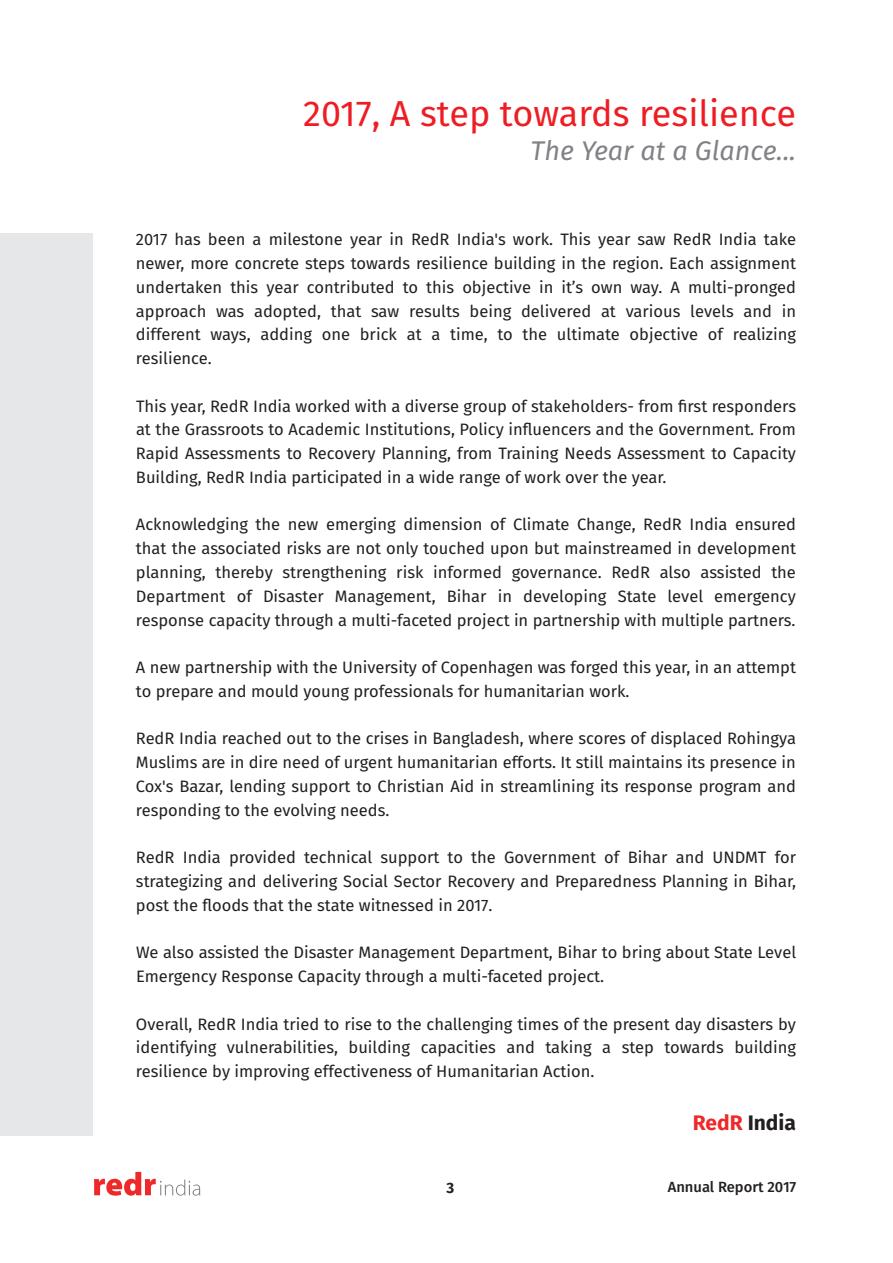
<style>
.page{position:relative;width:893px;height:1263px;background:#fff}
.page>*{position:absolute;margin:0;border:0;box-sizing:border-box;transform-origin:0 0}
.t1{font:36px "Fira Sans";color:#ee1d23}
.t2{font:italic 27px "Fira Sans";color:#808285}
.t3{font:700 21px "Fira Sans";color:#231f20}
.t4{font:16.5px/23.7px "Fira Sans";color:#231f20;text-align:justify}
.t5{font:700 15px "Fira Sans";color:#231f20}
.t6{font:500 14.7px "Fira Sans";color:#231f20}
.s1{color:#ee2929}
</style>
<div class="page">
<div style="left:0;top:234px;width:93px;height:902px;background:#e6e7e9"></div>
<svg style="left:94px;top:1172px;width:106px;height:24px"></svg>
<h1 class="t1" style="left:303px;top:92px;width:494px">2017, A step towards resilience</h1>
<h2 class="t2" style="left:531px;top:134px;width:267px">The Year at a Glance...</h2>
<p class="t4" style="left:136px;top:228px;width:662px">2017 has been a milestone year in RedR India's work. This year saw RedR India take newer, more concrete steps towards resilience building in the region. Each assignment undertaken this year contributed to this objective in it’s own way. A multi-pronged approach was adopted, that saw results being delivered at various levels and in different ways, adding one brick at a time, to the ultimate objective of realizing resilience.</p>
<p class="t4" style="left:136px;top:394px;width:661px">This year, RedR India worked with a diverse group of stakeholders- from first responders at the Grassroots to Academic Institutions, Policy influencers and the Government. From Rapid Assessments to Recovery Planning, from Training Needs Assessment to Capacity Building, RedR India participated in a wide range of work over the year.</p>
<p class="t4" style="left:136px;top:513px;width:662px">Acknowledging the new emerging dimension of Climate Change, RedR India ensured that the associated risks are not only touched upon but mainstreamed in development planning, thereby strengthening risk informed governance. RedR also assisted the Department of Disaster Management, Bihar in developing State level emergency response capacity through a multi-faceted project in partnership with multiple partners.</p>
<p class="t4" style="left:136px;top:656px;width:661px">A new partnership with the University of Copenhagen was forged this year, in an attempt to prepare and mould young professionals for humanitarian work.</p>
<p class="t4" style="left:136px;top:727px;width:661px">RedR India reached out to the crises in Bangladesh, where scores of displaced Rohingya Muslims are in dire need of urgent humanitarian efforts. It still maintains its presence in Cox's Bazar, lending support to Christian Aid in streamlining its response program and responding to the evolving needs.</p>
<p class="t4" style="left:136px;top:846px;width:661px">RedR India provided technical support to the Government of Bihar and UNDMT for strategizing and delivering Social Sector Recovery and Preparedness Planning in Bihar, post the floods that the state witnessed in 2017.</p>
<p class="t4" style="left:136px;top:941px;width:662px">We also assisted the Disaster Management Department, Bihar to bring about State Level<br>Emergency Response Capacity through a multi-faceted project.</p>
<p class="t4" style="left:136px;top:1012px;width:662px">Overall, RedR India tried to rise to the challenging times of the present day disasters by identifying vulnerabilities, building capacities and taking a step towards building resilience by improving effectiveness of Humanitarian Action.</p>
<p class="t5" style="left:446px;top:1178px;width:9px">3</p>
<p class="t3" style="left:693px;top:1110px;width:105px"><span class="s1">RedR</span> India</p>
<p class="t6" style="left:668px;top:1179px;width:130px">Annual Report 2017</p>
</div>
